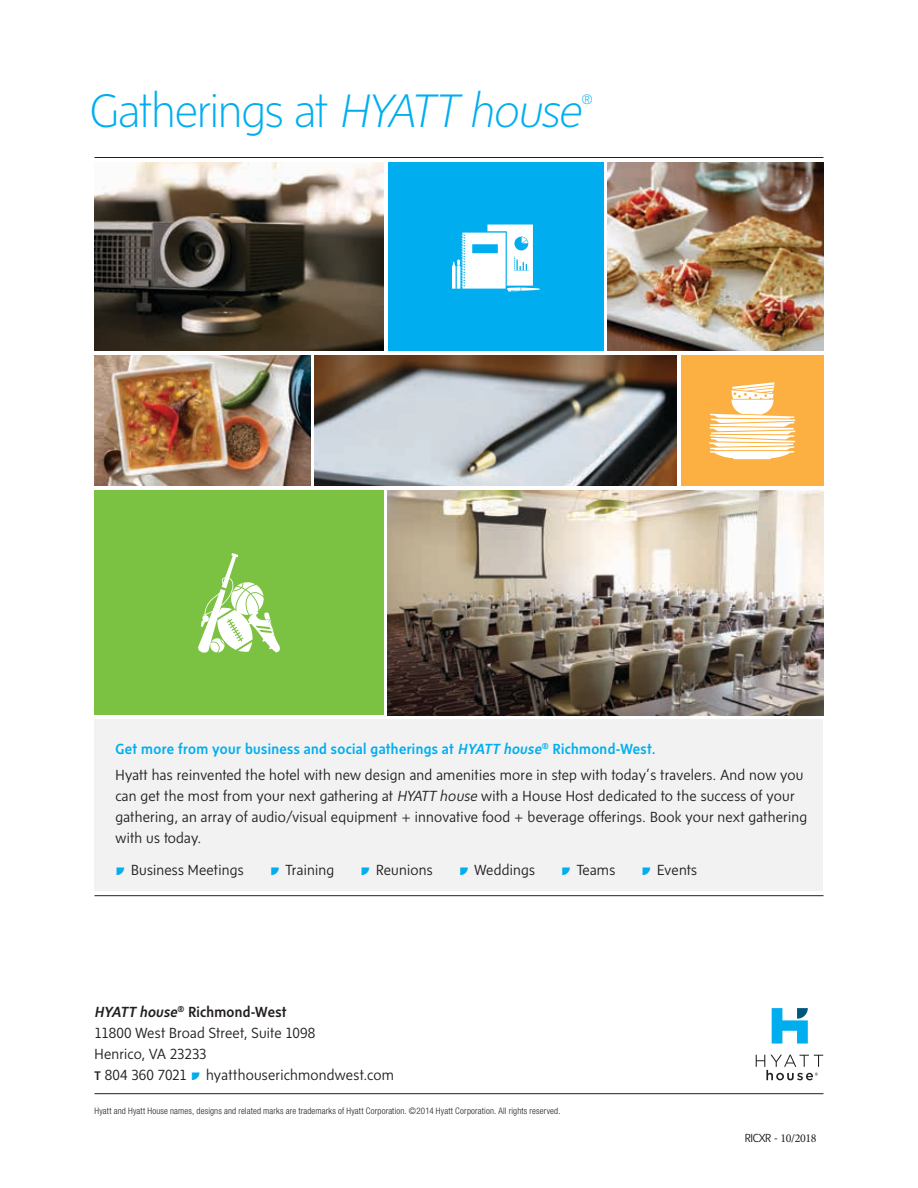
<style>
.page{position:relative;width:918px;height:1188px;background:#fff}
.page>*{position:absolute;margin:0;border:0;box-sizing:border-box;transform-origin:0 0}
.t1{font:200 48px "Sense";letter-spacing:-.015em;color:#00aeef}
.t2{font:300 15px/21px "Sense";letter-spacing:.015em;color:#231f20}
.t3{font:500 15px "Sense";letter-spacing:.025em;color:#00aeef}
.t4{font:italic 200 13.95px "Sense";color:#00aeef}
.t5{font:12px "Minion Pro";letter-spacing:-.03em;color:#231f20}
.t6{font:300 condensed 9px "Helvetica Neue LT Std";letter-spacing:.02em;color:#231f20}
.s1{font-style:italic}
.s2{font-family:"Sense Extras";font-weight:400;font-size:18px;color:#00aeef}
.s3{font-weight:500;font-style:italic}
.s4{font-weight:500}
.s5{font-weight:500;font-size:12.75px}
.s6{font-family:"Sense";font-weight:300}
</style>
<div class="page">
<hr style="left:94px;top:1093px;width:730px;height:1px;background:#231f20">
<svg style="left:772px;top:1008px;width:36px;height:36px"></svg>
<svg style="left:756px;top:1055px;width:67px;height:25px"></svg>
<div style="left:94px;top:719px;width:730px;height:172px;background:#f2f2f2"></div>
<hr style="left:94px;top:895px;width:730px;height:1px;background:#231f20">
<hr style="left:94px;top:157px;width:730px;height:1px;background:#231f20">
<div style="left:94px;top:490px;width:290px;height:225px;background:#7bc142"></div>
<img style="left:388px;top:490px;width:436px;height:225px">
<img style="left:314px;top:356px;width:363px;height:130px">
<img style="left:94px;top:356px;width:216px;height:130px">
<img style="left:94px;top:162px;width:290px;height:189px">
<img style="left:608px;top:162px;width:216px;height:189px">
<div style="left:681px;top:356px;width:142px;height:130px;background:#fbb041"></div>
<div style="left:388px;top:162px;width:216px;height:189px;background:#00aeef"></div>
<svg style="left:452px;top:225px;width:88px;height:66px"></svg>
<svg style="left:709px;top:382px;width:86px;height:77px"></svg>
<svg style="left:198px;top:553px;width:82px;height:100px"></svg>
<h1 class="t1" style="left:91px;top:83px;width:492px">Gatherings at <span class="s1">HYATT house</span></h1>
<p class="t4" style="left:581px;top:91px;width:13px">®</p>
<p class="t3" style="left:116px;top:740px;width:542px">Get more from your business and social gatherings at <span class="s1">HYATT house</span><sup>®</sup> Richmond-West.</p>
<p class="t2" style="left:116px;top:764px;width:693px">Hyatt has reinvented the hotel with new design and amenities more in step with today’s travelers. And now you can get the most from your next gathering at <span class="s1">HYATT house</span> with a House Host dedicated to the success of your gathering, an array of audio/visual equipment + innovative food + beverage offerings. Book your next gathering with us today.</p>
<p class="t2" style="left:116px;top:859px;width:130px"><span class="s2">•</span> Business Meetings</p>
<p class="t2" style="left:270px;top:859px;width:66px"><span class="s2">•</span> Training</p>
<p class="t2" style="left:361px;top:859px;width:74px"><span class="s2">•</span> Reunions</p>
<p class="t2" style="left:459px;top:859px;width:77px"><span class="s2">•</span> Weddings</p>
<p class="t2" style="left:561px;top:859px;width:55px"><span class="s2">•</span> Teams</p>
<p class="t2" style="left:642px;top:859px;width:57px"><span class="s2">•</span> Events</p>
<p class="t2" style="left:94px;top:1001px;width:301px"><span class="s3">HYATT house</span><sup>®</sup> <span class="s4">Richmond-West<br></span>11800 West Broad Street, Suite 1098<br>Henrico, VA 23233<br><span class="s5">T</span> 804 360 7021 <span class="s2">•</span> hyatthouserichmondwest.com</p>
<p class="t6" style="left:94px;top:1105px;width:468px">Hyatt and Hyatt House names, designs and related marks are trademarks of Hyatt Corporation. ©2014 Hyatt Corporation. All rights reserved.</p>
<p class="t5" style="left:745px;top:1130px;width:73px"><span class="s6">RICXR -</span> 10/2018</p>
</div>
